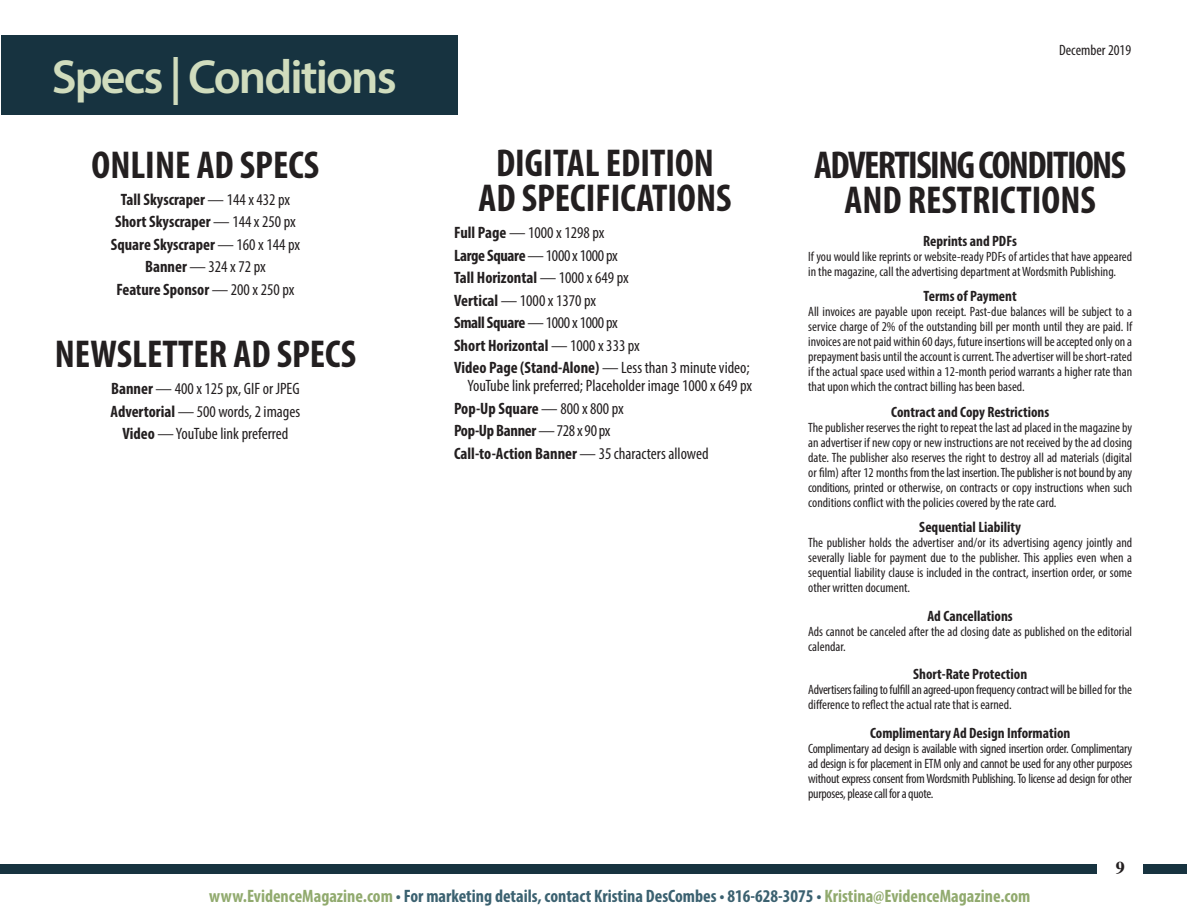
<style>
.page{position:relative;width:1188px;height:918px;background:#fff}
.page>*{position:absolute;margin:0;border:0;box-sizing:border-box;transform-origin:0 0}
.t1{font:600 48px "Myriad Pro";letter-spacing:-.04em;color:#d0dcbd}
.t2{font:700 condensed 39px/34.8px "Myriad Pro";color:#231f20;text-align:center}
.t3{font:700 condensed 39px/34.8px "Myriad Pro";letter-spacing:-.04em;color:#231f20;text-align:center}
.t4{font:700 condensed 18px "Myriad Pro";color:#3b6170}
.t5{font:700 18px "Times";color:#231f20}
.t6{font:condensed 16.5px/18px "Myriad Pro";color:#231f20;text-align:right}
.t7{font:700 condensed 16.5px "Myriad Pro";color:#231f20}
.t8{font:condensed 16.5px "Myriad Pro";letter-spacing:-.02em;color:#231f20}
.t9{font:700 condensed 16.5px "Myriad Pro";letter-spacing:-.02em;color:#231f20}
.t10{font:700 condensed 15px "Myriad Pro";color:#231f20}
.t11{font:condensed 15px "Myriad Pro";color:#221e1f}
.t12{font:condensed 13.5px/15px "Myriad Pro";color:#231f20;text-align:justify}
.t13{font:condensed 13.5px/15px "Myriad Pro";letter-spacing:-.02em;color:#231f20}
.s1{font-weight:400}
.s2{font-weight:700}
.s3{color:#91aa6e}
</style>
<div class="page">
<div style="left:1px;top:864px;width:1186px;height:9px;background:#173340"></div>
<div style="left:1097px;top:849px;width:46px;height:36px;background:#fff"></div>
<div style="left:1px;top:35px;width:457px;height:79px;background:#173340"></div>
<h1 class="t1" style="left:52px;top:46px;width:347px">Specs | Conditions</h1>
<p class="t2" style="left:92px;top:147px;width:229px">ONLINE AD SPECS</p>
<p class="t7" style="left:121px;top:189px;width:171px">Tall Skyscraper <span class="s1">— 144 x 432 px</span></p>
<p class="t7" style="left:115px;top:212px;width:182px">Short Skyscraper <span class="s1">— 144 x 250 px</span></p>
<p class="t7" style="left:111px;top:234px;width:191px">Square Skyscraper <span class="s1">— 160 x 144 px</span></p>
<p class="t6" style="left:145px;top:258px;width:122px"><span class="s2">Banner</span> — 324 x 72 px</p>
<p class="t7" style="left:117px;top:279px;width:179px">Feature Sponsor <span class="s1">— 200 x 250 px</span></p>
<p class="t2" style="left:55px;top:336px;width:303px">NEWSLETTER AD SPECS</p>
<p class="t6" style="left:111px;top:380px;width:190px"><span class="s2">Banner</span> — 400 x 125 px, GIF or JPEG</p>
<p class="t6" style="left:111px;top:402px;width:191px"><span class="s2">Advertorial</span> — 500 words, 2 images</p>
<p class="t6" style="left:122px;top:425px;width:167px"><span class="s2">Video</span> — YouTube link preferred</p>
<p class="t2" style="left:479px;top:145px;width:254px">DIGITAL EDITION<br>AD SPECIFICATIONS</p>
<p class="t6" style="left:454px;top:224px;width:152px"><span class="s2">Full Page</span> — 1000 x 1298 px</p>
<p class="t8" style="left:454px;top:245px;width:165px"><span class="s2">Large Square</span> — 1000 x 1000 px</p>
<p class="t7" style="left:454px;top:267px;width:176px">Tall Horizontal <span class="s1">— 1000 x 649 px</span></p>
<p class="t6" style="left:454px;top:291px;width:144px"><span class="s2">Vertical</span> — 1000 x 1370 px</p>
<p class="t8" style="left:454px;top:313px;width:165px"><span class="s2">Small Square</span> — 1000 x 1000 px</p>
<p class="t7" style="left:454px;top:335px;width:187px">Short Horizontal <span class="s1">— 1000 x 333 px</span></p>
<p class="t6" style="left:454px;top:359px;width:299px"><span class="s2">Video Page (Stand-Alone)</span> — Less than 3 minute video;<br>YouTube link preferred; Placeholder image 1000 x 649 px</p>
<p class="t7" style="left:454px;top:398px;width:171px">Pop-Up Square <span class="s1">— 800 x 800 px</span></p>
<p class="t9" style="left:454px;top:421px;width:158px">Pop-Up Banner <span class="s1">— 728 x 90 px</span></p>
<p class="t7" style="left:454px;top:443px;width:256px">Call-to-Action Banner <span class="s1">— 35 characters allowed</span></p>
<p class="t11" style="left:1059px;top:41px;width:73px">December 2019</p>
<p class="t3" style="left:814px;top:147px;width:314px">ADVERTISING CONDITIONS<br>AND RESTRICTIONS</p>
<p class="t10" style="left:923px;top:231px;width:95px">Reprints and PDFs</p>
<p class="t12" style="left:808px;top:249px;width:326px">If you would like reprints or website-ready PDFs of articles that have appeared in the magazine, call the advertising department at Wordsmith Publishing.</p>
<p class="t10" style="left:924px;top:287px;width:95px">Terms of Payment</p>
<p class="t12" style="left:808px;top:304px;width:326px">All invoices are payable upon receipt. Past-due balances will be subject to a service charge of 2% of the outstanding bill per month until they are paid. If invoices are not paid within 60 days, future insertions will be accepted only on a prepayment basis until the account is current. The advertiser will be short-rated if the actual space used within a 12-month period warrants a higher rate than that upon which the contract billing has been based.</p>
<p class="t10" style="left:891px;top:402px;width:160px">Contract and Copy Restrictions</p>
<p class="t12" style="left:808px;top:420px;width:326px">The publisher reserves the right to repeat the last ad placed in the magazine by an advertiser if new copy or new instructions are not received by the ad closing date. The publisher also reserves the right to destroy all ad materials (digital or film) after 12 months from the last insertion. The publisher is not bound by any conditions, printed or otherwise, on contracts or copy instructions when such conditions conflict with the policies covered by the rate card.</p>
<p class="t10" style="left:919px;top:518px;width:103px">Sequential Liability</p>
<p class="t12" style="left:808px;top:535px;width:326px">The publisher holds the advertiser and/or its advertising agency jointly and severally liable for payment due to the publisher. This applies even when a sequential liability clause is included in the contract, insertion order, or some other written document.</p>
<p class="t10" style="left:928px;top:606px;width:87px">Ad Cancellations</p>
<p class="t12" style="left:808px;top:624px;width:325px">Ads cannot be canceled after the ad closing date as published on the editorial calendar.</p>
<p class="t10" style="left:913px;top:665px;width:116px">Short-Rate Protection</p>
<p class="t13" style="left:808px;top:682px;width:325px">Advertisers failing to fulfill an agreed-upon frequency contract will be billed for the difference to reflect the actual rate that is earned.</p>
<p class="t10" style="left:870px;top:723px;width:202px">Complimentary Ad Design Information</p>
<p class="t12" style="left:808px;top:741px;width:326px">Complimentary ad design is available with signed insertion order. Complimentary ad design is for placement in ETM only and cannot be used for any other purposes without express consent from Wordsmith Publishing. To license ad design for other purposes, please call for a quote.</p>
<h3 class="t5" style="left:1116px;top:851px;width:10px">9</h3>
<h3 class="t4" style="left:209px;top:885px;width:823px"><span class="s3">www.EvidenceMagazine.com</span> • For marketing details, contact Kristina DesCombes • 816-628-3075 • <span class="s3">Kristina@EvidenceMagazine.com</span></h3>
</div>
